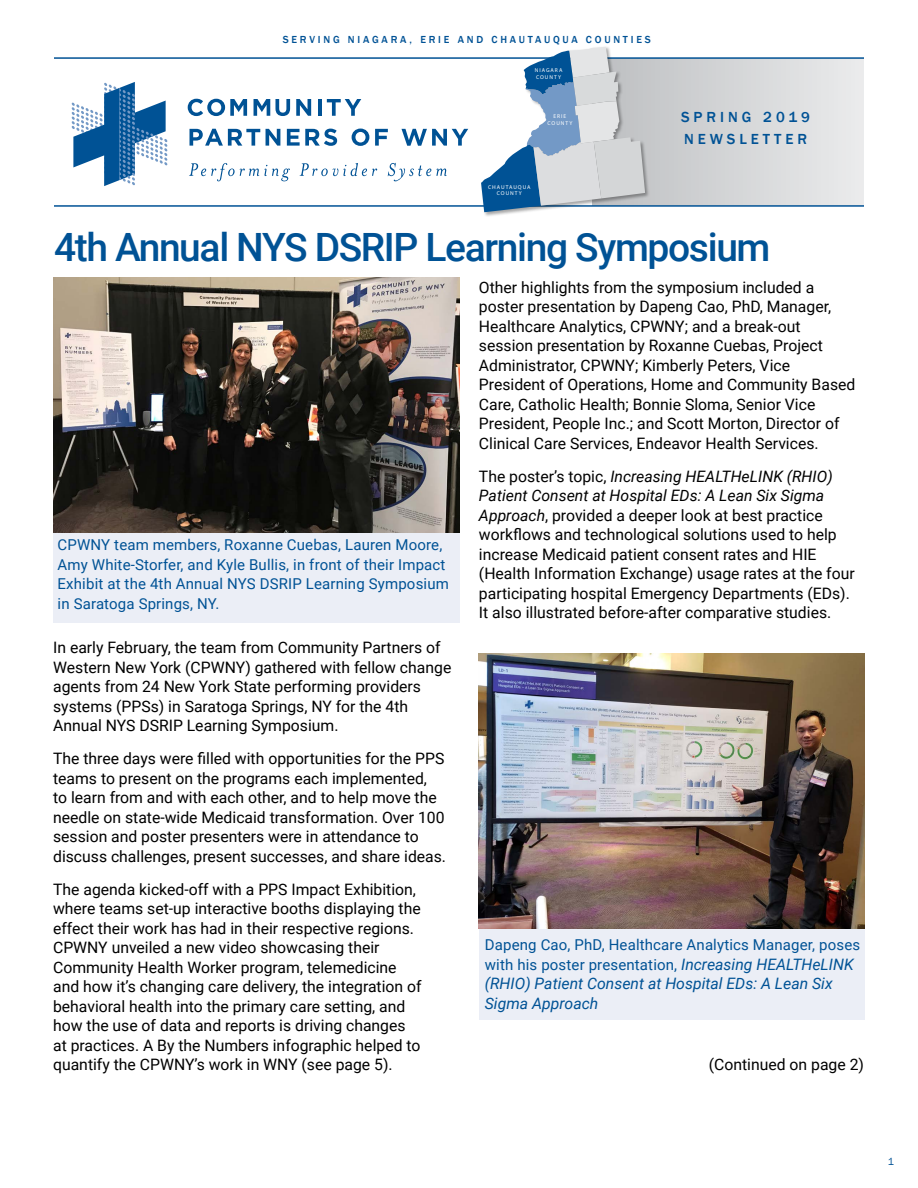
<style>
.page{position:relative;width:918px;height:1188px;background:#fff}
.page>*{position:absolute;margin:0;border:0;box-sizing:border-box;transform-origin:0 0}
.t1{font:500 39px "Roboto";letter-spacing:-.035em;color:#005295}
.t2{font:15.75px/19.5px "Roboto";color:#000}
.t3{font:italic 15.75px/19.5px "Roboto";color:#005295}
.t4{font:15px/19.5px "Roboto";letter-spacing:.01em;color:#005295}
.t5{font:500 15px/22.5px "Franklin Gothic";letter-spacing:.265em;color:#005295}
.t6{font:500 10.5px "Franklin Gothic";letter-spacing:.265em;color:#005295}
.t7{font:10.5px "Franklin Gothic";color:#005295}
.t8{font:5.55px/6.6px "Myriad Pro";letter-spacing:.18em;color:#fff;text-align:center}
.s1{font-style:italic}
.s2{font-style:italic;font-size:15.75px}
</style>
<div class="page">
<svg style="left:650px;top:59px;width:214px;height:146px;background:#d8d9db"></svg>
<hr style="left:54px;top:205px;width:810px;height:2px;background:#005295">
<hr style="left:54px;top:57px;width:810px;height:2px;background:#005295">
<div style="left:480px;top:46px;width:170px;height:171px;background:#000;opacity:.35"></div>
<svg style="left:481px;top:47px;width:164px;height:165px"></svg>
<svg style="left:188px;top:99px;width:59px;height:17px"></svg>
<svg style="left:254px;top:99px;width:36px;height:17px"></svg>
<svg style="left:296px;top:99px;width:15px;height:17px"></svg>
<hr style="left:318px;top:99px;width:3px;height:17px;background:#005295">
<svg style="left:327px;top:99px;width:34px;height:17px"></svg>
<svg style="left:190px;top:129px;width:70px;height:17px"></svg>
<svg style="left:266px;top:129px;width:14px;height:17px"></svg>
<svg style="left:287px;top:129px;width:50px;height:17px"></svg>
<svg style="left:352px;top:129px;width:17px;height:17px"></svg>
<svg style="left:375px;top:129px;width:13px;height:17px"></svg>
<svg style="left:402px;top:129px;width:66px;height:17px"></svg>
<svg style="left:189px;top:163px;width:101px;height:18px"></svg>
<svg style="left:300px;top:163px;width:77px;height:13px"></svg>
<svg style="left:388px;top:163px;width:59px;height:18px"></svg>
<svg style="left:72px;top:82px;width:95px;height:104px"></svg>
<img style="left:53px;top:278px;width:406px;height:255px">
<div style="left:53px;top:533px;width:406px;height:90px;background:#ebeef6"></div>
<img style="left:479px;top:653px;width:386px;height:276px">
<div style="left:479px;top:929px;width:386px;height:91px;background:#ebeef6"></div>
<p class="t6" style="left:283px;top:33px;width:370px">SERVING NIAGARA, ERIE AND CHAUTAUQUA COUNTIES</p>
<p class="t8" style="left:535px;top:67px;width:29px;text-align:left">NIAGARA<br>COUNTY</p>
<p class="t8" style="left:547px;top:113px;width:27px">ERIE<br>COUNTY</p>
<p class="t8" style="left:488px;top:184px;width:44px">CHAUTAUQUA<br>COUNTY</p>
<p class="t5" style="left:681px;top:106px;width:130px">SPRING 2019<br>NEWSLETTER</p>
<h1 class="t1" style="left:54px;top:220px;width:718px">4th Annual NYS DSRIP Learning Symposium</h1>
<p class="t4" style="left:58px;top:535px;width:393px">CPWNY team members, Roxanne Cuebas, Lauren Moore, Amy White-Storfer, and Kyle Bullis, in front of their Impact Exhibit at the 4th Annual NYS DSRIP Learning Symposium in Saratoga Springs, NY.</p>
<p class="t2" style="left:53px;top:637px;width:400px">In early February, the team from Community Partners of Western New York (CPWNY) gathered with fellow change agents from 24 New York State performing providers systems (PPSs) in Saratoga Springs, NY for the 4th Annual NYS DSRIP Learning Symposium.</p>
<p class="t2" style="left:53px;top:748px;width:394px">The three days were filled with opportunities for the PPS teams to present on the programs each implemented,<br>to learn from and with each other, and to help move the needle on state-wide Medicaid transformation. Over 100 session and poster presenters were in attendance to discuss challenges, present successes, and share ideas.</p>
<p class="t2" style="left:53px;top:879px;width:370px">The agenda kicked-off with a PPS Impact Exhibition, where teams set-up interactive booths displaying the effect their work has had in their respective regions.<br>CPWNY unveiled a new video showcasing their Community Health Worker program, telemedicine and how it’s changing care delivery, the integration of behavioral health into the primary care setting, and how the use of data and reports is driving changes at practices. A By the Numbers infographic helped to quantify the CPWNY’s work in WNY (see page 5).</p>
<p class="t2" style="left:479px;top:277px;width:378px">Other highlights from the symposium included a poster presentation by Dapeng Cao, PhD, Manager, Healthcare Analytics, CPWNY; and a break-out session presentation by Roxanne Cuebas, Project Administrator, CPWNY; Kimberly Peters, Vice President of Operations, Home and Community Based Care, Catholic Health; Bonnie Sloma, Senior Vice President, People Inc.; and Scott Morton, Director of Clinical Care Services, Endeavor Health Services.</p>
<p class="t2" style="left:479px;top:466px;width:377px">The poster’s topic, <span class="s1">Increasing HEALTHeLINK (RHIO)<br>Patient Consent at Hospital EDs: A Lean Six Sigma Approach</span>, provided a deeper look at best practice workflows and technological solutions used to help increase Medicaid patient consent rates and HIE (Health Information Exchange) usage rates at the four participating hospital Emergency Departments (EDs).<br>It also illustrated before-after comparative studies.</p>
<p class="t4" style="left:485px;top:935px;width:377px">Dapeng Cao, PhD, Healthcare Analytics Manager, poses with his poster presentation, <span class="s2">Increasing HEALTHeLINK</span></p>
<p class="t3" style="left:485px;top:973px;width:349px">(RHIO) Patient Consent at Hospital EDs: A Lean Six<br>Sigma Approach</p>
<p class="t2" style="left:709px;top:1054px;width:157px">(Continued on page 2)</p>
<p class="t7" style="left:888px;top:1155px;width:8px">1</p>
</div>
